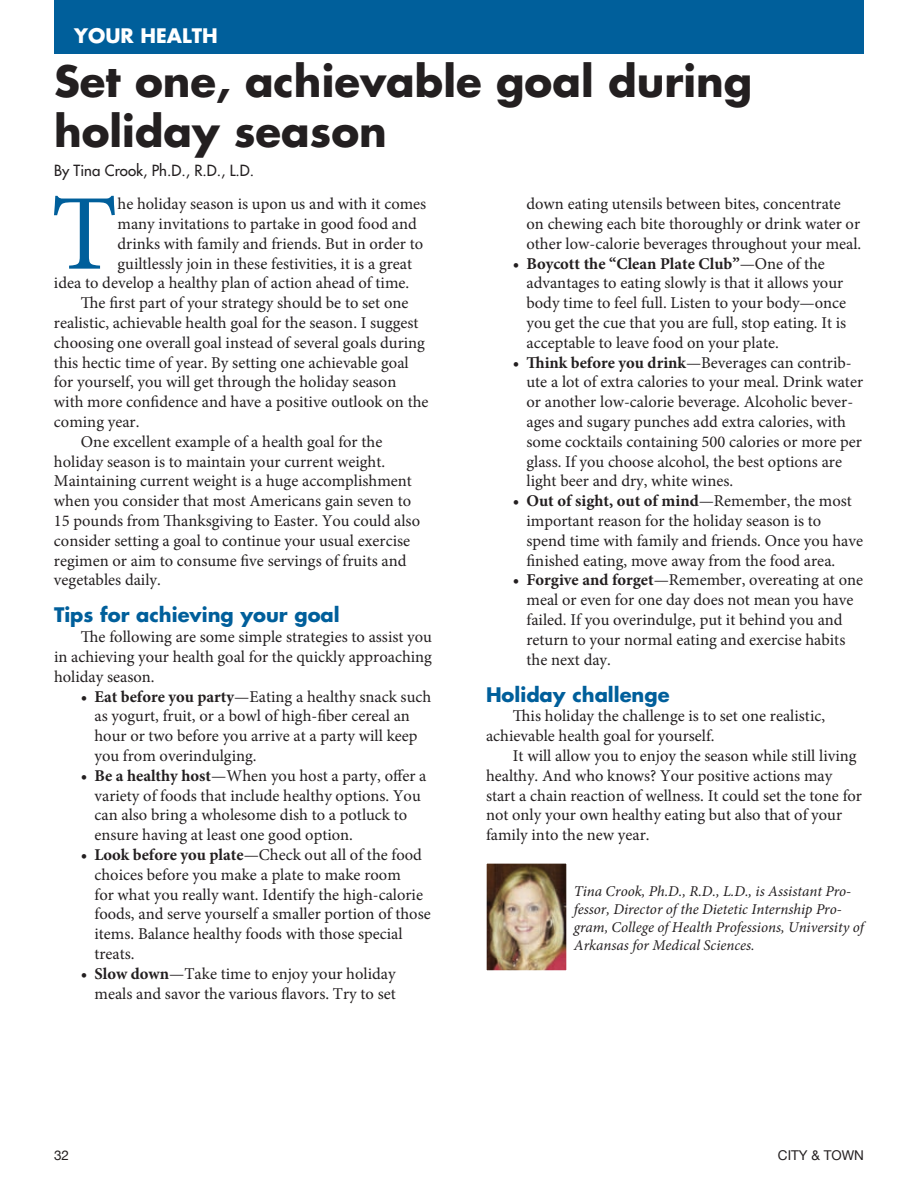
<style>
.page{position:relative;width:918px;height:1188px;background:#fff}
.page>*{position:absolute;margin:0;border:0;box-sizing:border-box;transform-origin:0 0}
.t1{font:107.85px "Minion Pro";color:#005f9b}
.t2{font:700 42px/50.4px "Futura";color:#231f20}
.t3{font:700 19.5px "Futura";color:#005f9b}
.t4{font:700 19.5px "Futura";color:#fff}
.t5{font:16.5px/19.8px "Minion Pro";color:#231f20}
.t6{font:italic 15px/18px "Minion Pro";color:#231f20}
.t7{font:15px "Futura";color:#231f20}
.t8{font:13.5px "Helvetica Neue";color:#231f20}
.s1{font-weight:700}
</style>
<div class="page">
<div style="left:54px;top:0;width:810px;height:54px;background:#005f9b"></div>
<img style="left:488px;top:865px;width:77px;height:104px">
<p class="t4" style="left:74px;top:22px;width:31px">Your</p>
<p class="t4" style="left:141px;top:22px;width:29px">Health</p>
<h2 class="t2" style="left:54px;top:55px;width:700px">Set one, achievable goal during holiday season</h2>
<p class="t7" style="left:54px;top:161px;width:202px">By Tina Crook, Ph.D., R.D., L.D.</p>
<h1 class="t1" style="left:51px;top:162px;width:68px">T</h1>
<p class="t5" style="left:118px;top:194px;width:310px">he holiday season is upon us and with it comes</p>
<p class="t5" style="left:526px;top:194px;width:336px">down eating utensils between bites, concentrate on chewing each bite thoroughly or drink water or other low-calorie beverages throughout your meal.</p>
<p class="t5" style="left:526px;top:254px;width:321px;text-indent:-13px"><span class="s1">• Boycott the “Clean Plate Club”</span>—One of the advantages to eating slowly is that it allows your body time to feel full. Listen to your body—once you get the cue that you are full, stop eating. It is acceptable to leave food on your plate.</p>
<p class="t5" style="left:526px;top:353px;width:338px;text-indent:-13px"><span class="s1">• Think before you drink</span>—Beverages can contrib&shy;ute a lot of extra calories to your meal. Drink water or another low-calorie beverage. Alcoholic bever&shy;ages and sugary punches add extra calories, with some cocktails containing 500 calories or more per glass. If you choose alcohol, the best options are light beer and dry, white wines.</p>
<p class="t5" style="left:526px;top:491px;width:338px;text-indent:-13px"><span class="s1">• Out of sight, out of mind</span>—Remember, the most important reason for the holiday season is to spend time with family and friends. Once you have finished eating, move away from the food area.</p>
<p class="t5" style="left:526px;top:570px;width:338px;text-indent:-13px"><span class="s1">• Forgive and forget</span>—Remember, overeating at one meal or even for one day does not mean you have failed. If you overindulge, put it behind you and return to your normal eating and exercise habits the next day.</p>
<p class="t3" style="left:486px;top:681px;width:185px">Holiday challenge</p>
<p class="t5" style="left:486px;top:706px;width:341px;text-indent:27px">This holiday the challenge is to set one realistic, achievable health goal for yourself.</p>
<p class="t5" style="left:486px;top:746px;width:378px;text-indent:27px">It will allow you to enjoy the season while still living healthy. And who knows? Your positive actions may start a chain reaction of wellness. It could set the tone for not only your own healthy eating but also that of your family into the new year.</p>
<p class="t5" style="left:118px;top:214px;width:301px">many invitations to partake in good food and</p>
<p class="t5" style="left:118px;top:234px;width:307px">drinks with family and friends. But in order to</p>
<p class="t5" style="left:118px;top:254px;width:296px">guiltlessly join in these festivities, it is a great</p>
<p class="t5" style="left:54px;top:273px;width:357px">idea to develop a healthy plan of action ahead of time.</p>
<p class="t5" style="left:81px;top:293px;width:329px">The first part of your strategy should be to set one</p>
<p class="t5" style="left:54px;top:313px;width:366px">realistic, achievable health goal for the season. I suggest</p>
<p class="t5" style="left:54px;top:333px;width:373px">choosing one overall goal instead of several goals during</p>
<p class="t5" style="left:54px;top:353px;width:356px">this hectic time of year. By setting one achievable goal</p>
<p class="t5" style="left:54px;top:372px;width:344px">for yourself, you will get through the holiday season</p>
<p class="t5" style="left:54px;top:392px;width:376px">with more confidence and have a positive outlook on the</p>
<p class="t5" style="left:54px;top:412px;width:87px">coming year.</p>
<p class="t5" style="left:81px;top:432px;width:303px">One excellent example of a health goal for the</p>
<p class="t5" style="left:54px;top:452px;width:333px">holiday season is to maintain your current weight.</p>
<p class="t5" style="left:54px;top:471px;width:359px">Maintaining current weight is a huge accomplishment</p>
<p class="t5" style="left:54px;top:491px;width:359px">when you consider that most Americans gain seven to</p>
<p class="t5" style="left:54px;top:511px;width:368px">15 pounds from Thanksgiving to Easter. You could also</p>
<p class="t5" style="left:54px;top:531px;width:358px">consider setting a goal to continue your usual exercise</p>
<p class="t5" style="left:54px;top:551px;width:354px">regimen or aim to consume five servings of fruits and</p>
<p class="t5" style="left:54px;top:570px;width:108px">vegetables daily.</p>
<p class="t3" style="left:54px;top:601px;width:287px">Tips for achieving your goal</p>
<p class="t5" style="left:54px;top:627px;width:380px;text-align:justify;text-indent:27px">The following are some simple strategies to assist you in achieving your health goal for the quickly approaching holiday season.</p>
<p class="t5" style="left:94px;top:686px;width:338px;text-indent:-13px"><span class="s1">• Eat before you party</span>—Eating a healthy snack such as yogurt, fruit, or a bowl of high-fiber cereal an hour or two before you arrive at a party will keep you from overindulging.</p>
<p class="t5" style="left:94px;top:766px;width:333px;text-indent:-13px"><span class="s1">• Be a healthy host</span>—When you host a party, offer a variety of foods that include healthy options. You can also bring a wholesome dish to a potluck to ensure having at least one good option.</p>
<p class="t5" style="left:94px;top:845px;width:338px;text-indent:-13px"><span class="s1">• Look before you plate</span>—Check out all of the food choices before you make a plate to make room<br>for what you really want. Identify the high-calorie foods, and serve yourself a smaller portion of those items. Balance healthy foods with those special treats.</p>
<p class="t5" style="left:81px;top:964px;width:316px;text-align:right"><span class="s1">• Slow down</span>—Take time to enjoy your holiday meals and savor the various flavors. Try to set</p>
<p class="t6" style="left:574px;top:882px;width:292px">Tina Crook, Ph.D., R.D., L.D., is Assistant Pro&shy;fessor, Director of the Dietetic Internship Pro&shy;gram, College of Health Professions, University of Arkansas for Medical Sciences.</p>
<p class="t8" style="left:54px;top:1148px;width:17px">32</p>
<p class="t8" style="left:778px;top:1148px;width:88px">CITY &amp; TOWN</p>
</div>
